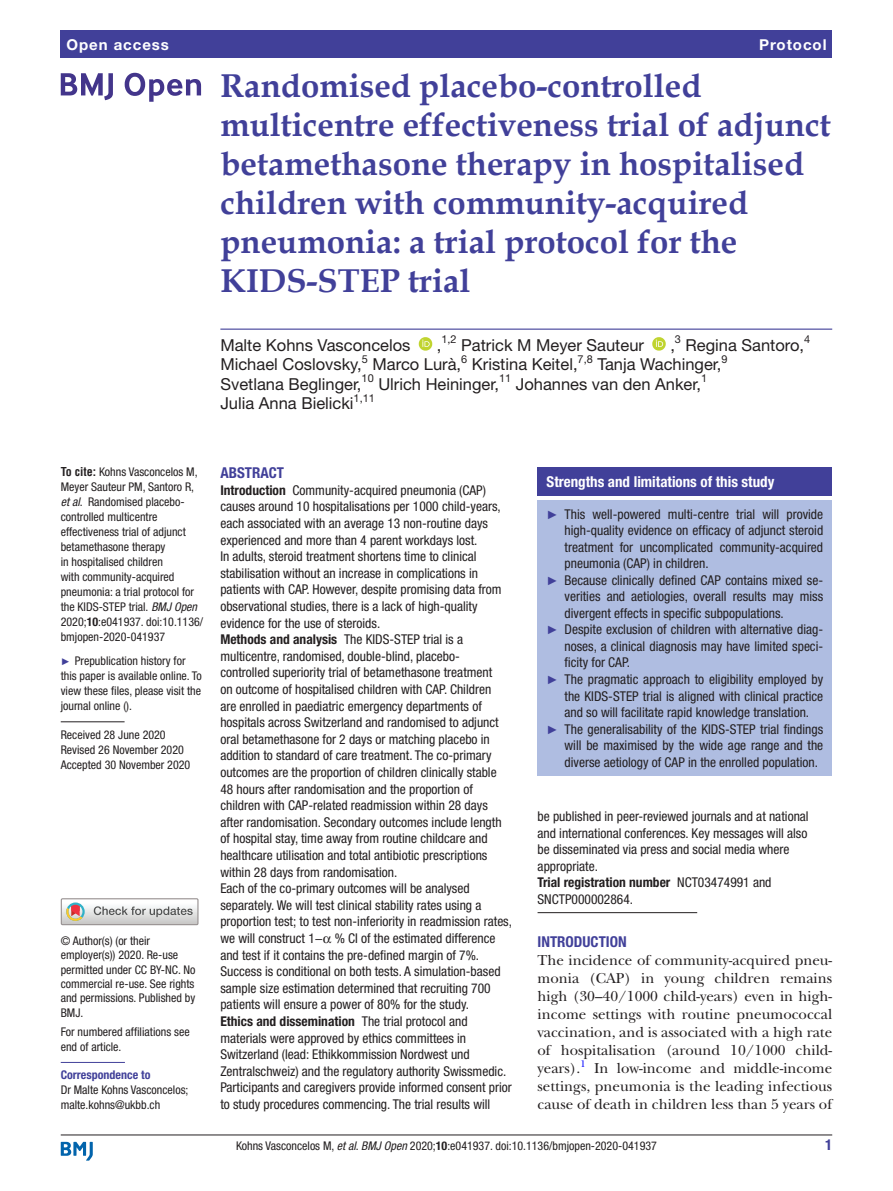
<style>
.page{position:relative;width:893px;height:1191px;background:#fff}
.page>*{position:absolute;margin:0;border:0;box-sizing:border-box;transform-origin:0 0}
.t1{font:700 33px/39px "Book Antiqua";color:#414099}
.t2{font:16.5px "Helvetica Neue LT Std";color:#231f20}
.t3{font:15px/18px "New Baskerville";color:#231f20;text-align:justify}
.t4{font:700 condensed 15px "Helvetica Neue LT Std";color:#fff}
.t5{font:700 condensed 15px "Helvetica Neue LT Std";color:#414099}
.t6{font:700 15px "Helvetica Neue LT Std";letter-spacing:.065em;color:#fff}
.t7{font:condensed 13.5px/16.6px "Helvetica Neue LT Std";color:#231f20}
.t8{font:condensed 12px/15px "Helvetica Neue LT Std";color:#231f20}
.t9{font:700 condensed 12px "Helvetica Neue LT Std";color:#414099}
.t10{font:10.95px "Helvetica Neue LT Std";color:#231f20}
.s1{font-family:"Helvetica LT Std";font-weight:700}
.s2{font-style:italic}
.s3{font-weight:700}
.s4{font-family:"Arial";font-stretch:normal;font-size:9.75px;color:#414099}
.s5{font-family:"Arial";font-stretch:normal;font-size:12px;color:#414099}
</style>
<div class="page">
<hr style="left:61px;top:1134px;width:771px;height:1px;background:#231f20">
<svg style="left:61px;top:1141px;width:32px;height:19px"></svg>
<div style="left:61px;top:31px;width:771px;height:27px;background:#414099"></div>
<hr style="left:220px;top:328px;width:612px;height:2px;background:#414099">
<svg style="left:419px;top:337px;width:13px;height:14px"></svg>
<svg style="left:652px;top:337px;width:14px;height:14px"></svg>
<hr style="left:61px;top:721px;width:64px;height:1px;background:#231f20">
<hr style="left:61px;top:1062px;width:64px;height:1px;background:#414099">
<svg style="left:61px;top:73px;width:52px;height:27px"></svg>
<svg style="left:125px;top:73px;width:76px;height:29px"></svg>
<div style="left:61px;top:898px;width:138px;height:27px;border:1px solid #969090"></div>
<svg style="left:61px;top:898px;width:137px;height:26px"></svg>
<hr style="left:538px;top:912px;width:159px;height:1px;background:#231f20">
<div style="left:538px;top:467px;width:294px;height:29px;background:#414099"></div>
<div style="left:538px;top:500px;width:294px;height:275px;background:#afbde1"></div>
<p class="t6" style="left:66px;top:35px;width:104px">Open access</p>
<p class="t6" style="left:759px;top:35px;width:69px">Protocol</p>
<h1 class="t1" style="left:220px;top:66px;width:612px">Randomised placebo-controlled multicentre effectiveness trial of adjunct betamethasone therapy in hospitalised children with community-acquired pneumonia: a trial protocol for the KIDS-STEP trial</h1>
<p class="t10" style="left:441px;top:333px;width:17px">1,2</p>
<p class="t2" style="left:461px;top:335px;width:184px">Patrick M Meyer Sauteur</p>
<p class="t2" style="left:670px;top:335px;width:6px">,</p>
<p class="t10" style="left:675px;top:333px;width:8px">3</p>
<p class="t2" style="left:686px;top:335px;width:120px">Regina Santoro,</p>
<p class="t10" style="left:804px;top:333px;width:8px">4</p>
<p class="t2" style="left:220px;top:335px;width:192px">Malte Kohns Vasconcelos</p>
<p class="t2" style="left:437px;top:335px;width:6px">,</p>
<p class="t2" style="left:220px;top:354px;width:143px">Michael Coslovsky,</p>
<p class="t10" style="left:362px;top:352px;width:8px">5</p>
<p class="t2" style="left:373px;top:354px;width:90px">Marco Lurà,</p>
<p class="t10" style="left:461px;top:352px;width:8px">6</p>
<p class="t2" style="left:472px;top:354px;width:107px">Kristina Keitel,</p>
<p class="t10" style="left:578px;top:352px;width:17px">7,8</p>
<p class="t2" style="left:597px;top:354px;width:126px">Tanja Wachinger,</p>
<p class="t10" style="left:721px;top:352px;width:8px">9</p>
<p class="t2" style="left:220px;top:374px;width:143px">Svetlana Beglinger,</p>
<p class="t10" style="left:362px;top:372px;width:14px">10</p>
<p class="t2" style="left:378px;top:374px;width:122px">Ulrich Heininger,</p>
<p class="t10" style="left:499px;top:372px;width:14px">11</p>
<p class="t2" style="left:516px;top:374px;width:187px">Johannes van den Anker,</p>
<p class="t10" style="left:701px;top:372px;width:8px">1</p>
<p class="t2" style="left:220px;top:393px;width:135px">Julia Anna Bielicki</p>
<p class="t10" style="left:354px;top:391px;width:23px">1,11</p>
<p class="t8" style="left:61px;top:464px;width:144px"><span class="s1">To cite:</span> Kohns Vasconcelos M,<br>Meyer Sauteur PM, Santoro R, <span class="s2">et al</span>. Randomised placebo&shy;controlled multicentre effectiveness trial of adjunct betamethasone therapy<br>in hospitalised children<br>with community-acquired pneumonia: a trial protocol for the KIDS-STEP trial. <span class="s2">BMJ Open<br></span>2020;<span class="s3">10</span>:e041937. doi:10.1136/ bmjopen-2020-041937</p>
<p class="t8" style="left:61px;top:653px;width:143px"><span class="s4">►</span> Prepublication history for this paper is available online. To view these files, please visit the journal online ().</p>
<p class="t8" style="left:61px;top:727px;width:131px">Received 28 June 2020<br>Revised 26 November 2020<br>Accepted 30 November 2020</p>
<p class="t8" style="left:61px;top:933px;width:136px;line-height:14.4px">© Author(s) (or their employer(s)) 2020. Re-use permitted under CC BY-NC. No commercial re-use. See rights and permissions. Published by<br>BMJ.</p>
<p class="t8" style="left:61px;top:1024px;width:130px">For numbered affiliations see end of article.</p>
<p class="t9" style="left:61px;top:1067px;width:91px">Correspondence to</p>
<p class="t8" style="left:61px;top:1082px;width:129px">Dr Malte Kohns Vasconcelos; malte.kohns@ukbb.ch</p>
<p class="t5" style="left:220px;top:464px;width:65px">ABSTRACT</p>
<p class="t7" style="left:220px;top:481px;width:293px"><span class="s3">Introduction</span> Community-acquired pneumonia (CAP) causes around 10 hospitalisations per 1000 child-years, each associated with an average 13 non-routine days experienced and more than 4 parent workdays lost.<br>In adults, steroid treatment shortens time to clinical stabilisation without an increase in complications in patients with CAP. However, despite promising data from observational studies, there is a lack of high-quality evidence for the use of steroids.<br><span class="s3">Methods and analysis</span> The KIDS-STEP trial is a multicentre, randomised, double-blind, placebo&shy;controlled superiority trial of betamethasone treatment<br>on outcome of hospitalised children with CAP. Children<br>are enrolled in paediatric emergency departments of hospitals across Switzerland and randomised to adjunct oral betamethasone for 2 days or matching placebo in addition to standard of care treatment. The co-primary outcomes are the proportion of children clinically stable 48 hours after randomisation and the proportion of children with CAP-related readmission within 28 days after randomisation. Secondary outcomes include length of hospital stay, time away from routine childcare and healthcare utilisation and total antibiotic prescriptions within 28 days from randomisation.<br>Each of the co-primary outcomes will be analysed separately. We will test clinical stability rates using a proportion test; to test non-inferiority in readmission rates, we will construct 1− % CI of the estimated difference and test if it contains the pre-defined margin of 7%.<br>Success is conditional on both tests. A simulation-based sample size estimation determined that recruiting 700 patients will ensure a power of 80% for the study.<br><span class="s3">Ethics and dissemination</span> The trial protocol and materials were approved by ethics committees in Switzerland (lead: Ethikkommission Nordwest und Zentralschweiz) and the regulatory authority Swissmedic.<br>Participants and caregivers provide informed consent prior to study procedures commencing. The trial results will</p>
<p class="t4" style="left:547px;top:473px;width:229px">Strengths and limitations of this study</p>
<p class="t7" style="left:547px;top:506px;width:278px"><span class="s5">►</span> This well-powered multi-centre trial will provide</p>
<p class="t7" style="left:565px;top:522px;width:260px">high-quality evidence on efficacy of adjunct steroid</p>
<p class="t7" style="left:565px;top:539px;width:260px">treatment for uncomplicated community-acquired</p>
<p class="t7" style="left:565px;top:555px;width:146px">pneumonia (CAP) in children.</p>
<p class="t7" style="left:547px;top:572px;width:278px"><span class="s5">►</span> Because clinically defined CAP contains mixed se-</p>
<p class="t7" style="left:565px;top:588px;width:260px">verities and aetiologies, overall results may miss</p>
<p class="t7" style="left:565px;top:605px;width:221px">divergent effects in specific subpopulations.</p>
<p class="t7" style="left:547px;top:621px;width:278px"><span class="s5">►</span> Despite exclusion of children with alternative diag-</p>
<p class="t7" style="left:565px;top:638px;width:260px">noses, a clinical diagnosis may have limited speci-</p>
<p class="t7" style="left:565px;top:654px;width:67px">ficity for CAP.</p>
<p class="t7" style="left:547px;top:671px;width:278px"><span class="s5">►</span> The pragmatic approach to eligibility employed by</p>
<p class="t7" style="left:565px;top:687px;width:260px">the KIDS-STEP trial is aligned with clinical practice</p>
<p class="t7" style="left:565px;top:704px;width:246px">and so will facilitate rapid knowledge translation.</p>
<p class="t7" style="left:547px;top:720px;width:278px"><span class="s5">►</span> The generalisability of the KIDS-STEP trial findings</p>
<p class="t7" style="left:565px;top:737px;width:260px">will be maximised by the wide age range and the</p>
<p class="t7" style="left:565px;top:753px;width:255px">diverse aetiology of CAP in the enrolled population.</p>
<p class="t7" style="left:538px;top:808px;width:273px">be published in peer-reviewed journals and at national and international conferences. Key messages will also be disseminated via press and social media where appropriate.<br><span class="s3">Trial registration number</span> NCT03474991 and SNCTP000002864.</p>
<p class="t5" style="left:538px;top:933px;width:91px">INTRODUCTION</p>
<p class="t3" style="left:538px;top:951px;width:296px">The incidence of community-acquired pneu&shy;monia (CAP) in young children remains high (30–40/1000 child-years) even in high&shy;income settings with routine pneumococcal vaccination, and is associated with a high rate of hospitalisation (around 10/1000 child&shy;years).<sup>1</sup></p>
<p class="t3" style="left:538px;top:1059px;width:296px;text-indent:57px">In low-income and middle-income settings, pneumonia is the leading infectious cause of death in children less than 5 years of</p>
<p class="t8" style="left:236px;top:1137px;width:422px">Kohns Vasconcelos M, <span class="s2">et al</span>. <span class="s2">BMJ Open</span> 2020;<span class="s3">10</span>:e041937. doi:10.1136/bmjopen-2020-041937</p>
<p class="t5" style="left:825px;top:1135px;width:9px">1</p>
</div>
